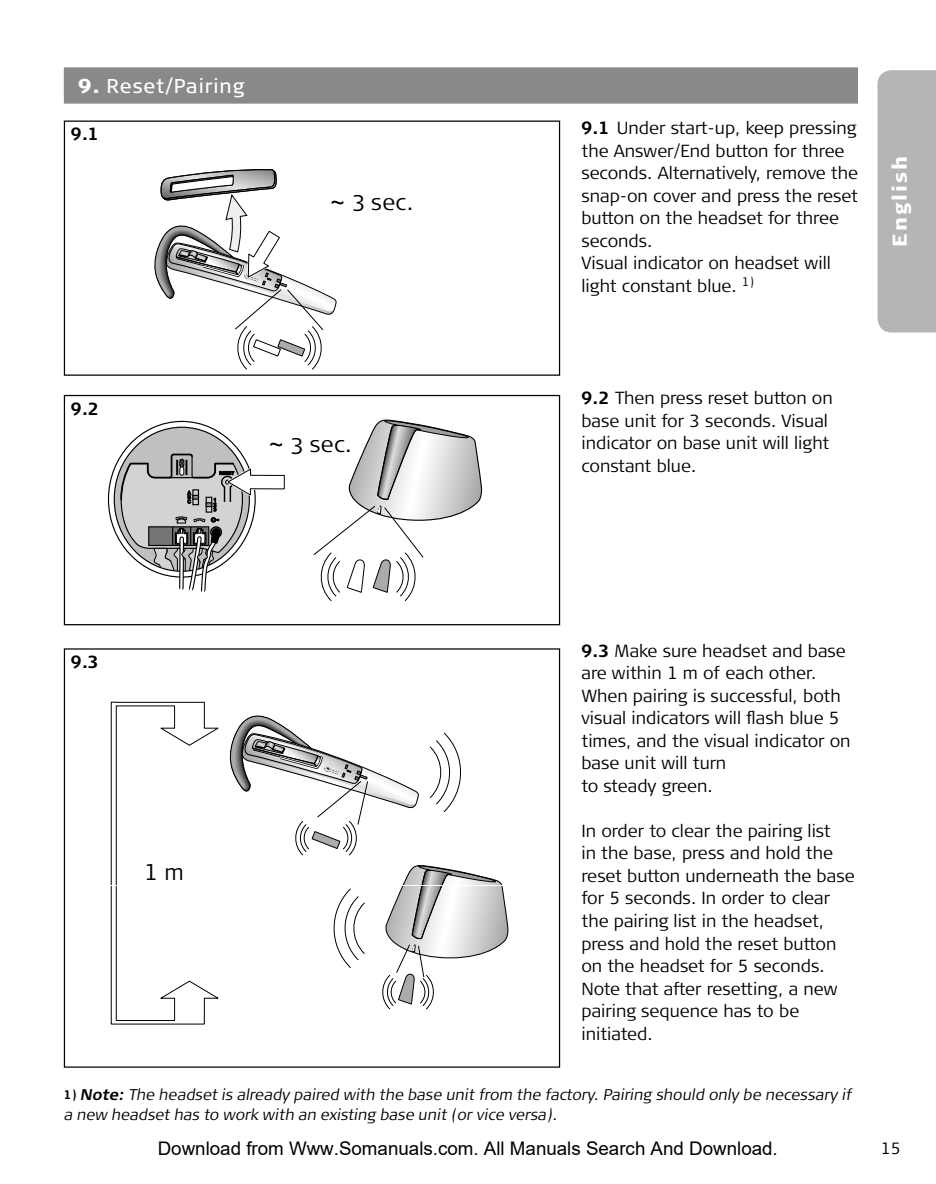
<style>
.page{position:relative;width:936px;height:1184px;background:#fff}
.page>*{position:absolute;margin:0;border:0;box-sizing:border-box;transform-origin:0 0}
.t1{font:300 22.5px "Signa Normal";letter-spacing:.015em;color:#000}
.t2{font:300 22.5px "Signa Column";color:#000}
.t3{font:20px "Signa Column";letter-spacing:.045em;color:#fff}
.t4{font:900 20px "Signa Column";letter-spacing:.1em;color:#fff}
.t5{font:18.75px "Arial";color:#000}
.t6{font:300 17.5px/22.5px "Signa Column";color:#000}
.t7{font:700 17.5px "Signa Column";color:#000}
.t8{font:300 16.25px "Signa Column";color:#000}
.t9{font:italic 300 15.5px/20px "Signa Column";color:#000}
.s1{font-weight:900}
.s2{font-weight:700}
.s3{font-weight:700;font-style:normal;font-size:12.25px}
</style>
<div class="page">
<div style="left:877px;top:70px;width:58px;height:262px;background:#b5b5b6"></div>
<svg style="left:154px;top:169px;width:183px;height:201px"></svg>
<div style="left:64px;top:120px;width:496px;height:256px;border:1px solid #000"></div>
<svg style="left:111px;top:424px;width:141px;height:150px;background:#babbbc"></svg>
<div style="left:109px;top:422px;width:145px;height:154px;border:5px solid #fff;border-radius:50%"></div>
<svg style="left:313px;top:419px;width:169px;height:182px"></svg>
<svg style="left:119px;top:453px;width:166px;height:139px"></svg>
<div style="left:64px;top:395px;width:496px;height:230px;border:1px solid #000"></div>
<svg style="left:429px;top:732px;width:32px;height:80px"></svg>
<svg style="left:333px;top:888px;width:32px;height:80px"></svg>
<svg style="left:111px;top:701px;width:108px;height:323px"></svg>
<svg style="left:229px;top:715px;width:190px;height:140px"></svg>
<svg style="left:382px;top:865px;width:126px;height:144px"></svg>
<hr style="left:64px;top:885px;width:495px;height:1px;background:#fff">
<div style="left:64px;top:67px;width:793px;height:37px;background:#898989"></div>
<p class="t3" style="left:78px;top:75px;width:168px"><span class="s1">9.</span> Reset/Pairing</p>
<p class="t7" style="left:71px;top:124px;width:30px">9.1</p>
<p class="t1" style="left:331px;top:189px;width:84px">~ 3 sec.</p>
<p class="t7" style="left:71px;top:398px;width:30px">9.2</p>
<p class="t1" style="left:269px;top:432px;width:84px">~ 3 sec.</p>
<p class="t6" style="left:581px;top:117px;width:278px"><span class="s2">9.1</span> Under start-up, keep pressing the Answer/End button for three seconds. Alternatively, remove the snap-on cover and press the reset button on the headset for three seconds.<br>Visual indicator on headset will light constant blue. <sup>1)</sup></p>
<p class="t4" style="left:886px;top:247px;width:92px;rotate:-90deg">English</p>
<p class="t6" style="left:581px;top:387px;width:253px"><span class="s2">9.2</span> Then press reset button on base unit for 3 seconds. Visual indicator on base unit will light constant blue.</p>
<p class="t7" style="left:71px;top:651px;width:30px">9.3</p>
<p class="t2" style="left:144px;top:859px;width:41px">1 m</p>
<p class="t6" style="left:581px;top:639px;width:271px"><span class="s2">9.3</span> Make sure headset and base are within 1 m of each other.<br>When pairing is successful, both visual indicators will flash blue 5 times, and the visual indicator on base unit will turn<br>to steady green.</p>
<p class="t6" style="left:581px;top:819px;width:275px">In order to clear the pairing list<br>in the base, press and hold the reset button underneath the base for 5 seconds. In order to clear the pairing list in the headset, press and hold the reset button on the headset for 5 seconds.<br>Note that after resetting, a new pairing sequence has to be initiated.</p>
<p class="t9" style="left:64px;top:1084px;width:791px"><span class="s3">1 )</span> <span class="s2">Note:</span> The headset is already paired with the base unit from the factory. Pairing should only be necessary if a new headset has to work with an existing base unit (or vice versa).</p>
<p class="t5" style="left:158px;top:1138px;width:621px">Download from Www.Somanuals.com. All Manuals Search And Download.</p>
<p class="t8" style="left:880px;top:1139px;width:21px">15</p>
</div>
